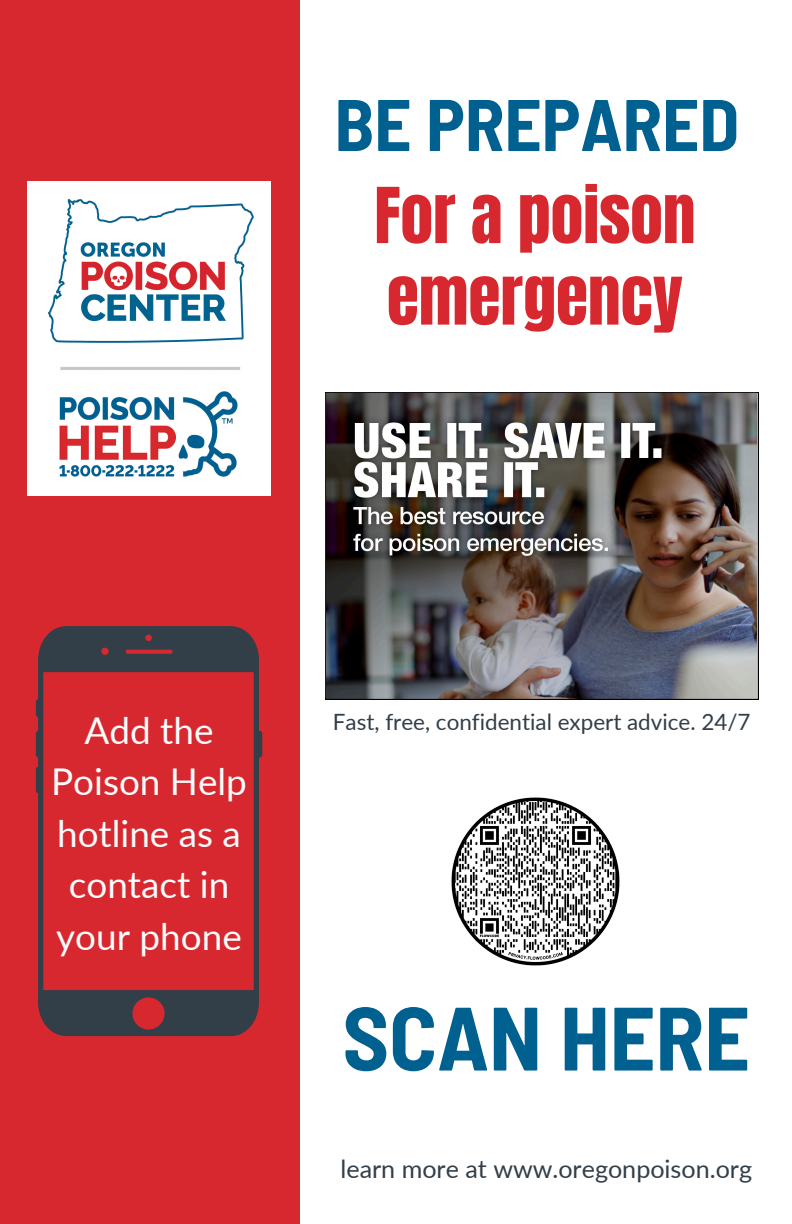
<style>
.page{position:relative;width:792px;height:1224px;background:#fff}
.page>*{position:absolute;margin:0;border:0;box-sizing:border-box;transform-origin:0 0}
.t1{font:700 semi-condensed 89.7px "Barlow";color:#006090}
.t2{font:700 semi-condensed 72.9px "Barlow";color:#006090}
.t3{font:65.5px/81.5px "Anton";color:#d7282f}
.t4{font:36.9px/51.4px "Lato";color:#fcfcfc;text-align:center}
.t5{font:25.1px "Lato";color:#323e48}
.t6{font:22.4px "Lato";color:#323e48}
</style>
<div class="page">
<div style="left:0;top:0;width:300px;height:1224px;background:#d7282f"></div>
<img style="left:451px;top:797px;width:169px;height:169px">
<img style="left:325px;top:392px;width:433px;height:308px">
<svg style="left:36px;top:626px;width:226px;height:410px"></svg>
<img style="left:27px;top:181px;width:244px;height:315px">
<h2 class="t2" style="left:335px;top:78px;width:406px">BE PREPARED</h2>
<p class="t3" style="left:374px;top:176px;width:323px">For a poison emergency</p>
<h4 class="t4" style="left:51px;top:704px;width:197px">Add the<br>Poison Help hotline as a contact in your phone</h4>
<p class="t6" style="left:333px;top:708px;width:419px">Fast, free, confidential expert advice. 24/7</p>
<p class="t1" style="left:343px;top:981px;width:409px">SCAN HERE</p>
<h3 class="t5" style="left:341px;top:1154px;width:413px">learn more at www.oregonpoison.org</h3>
</div>
